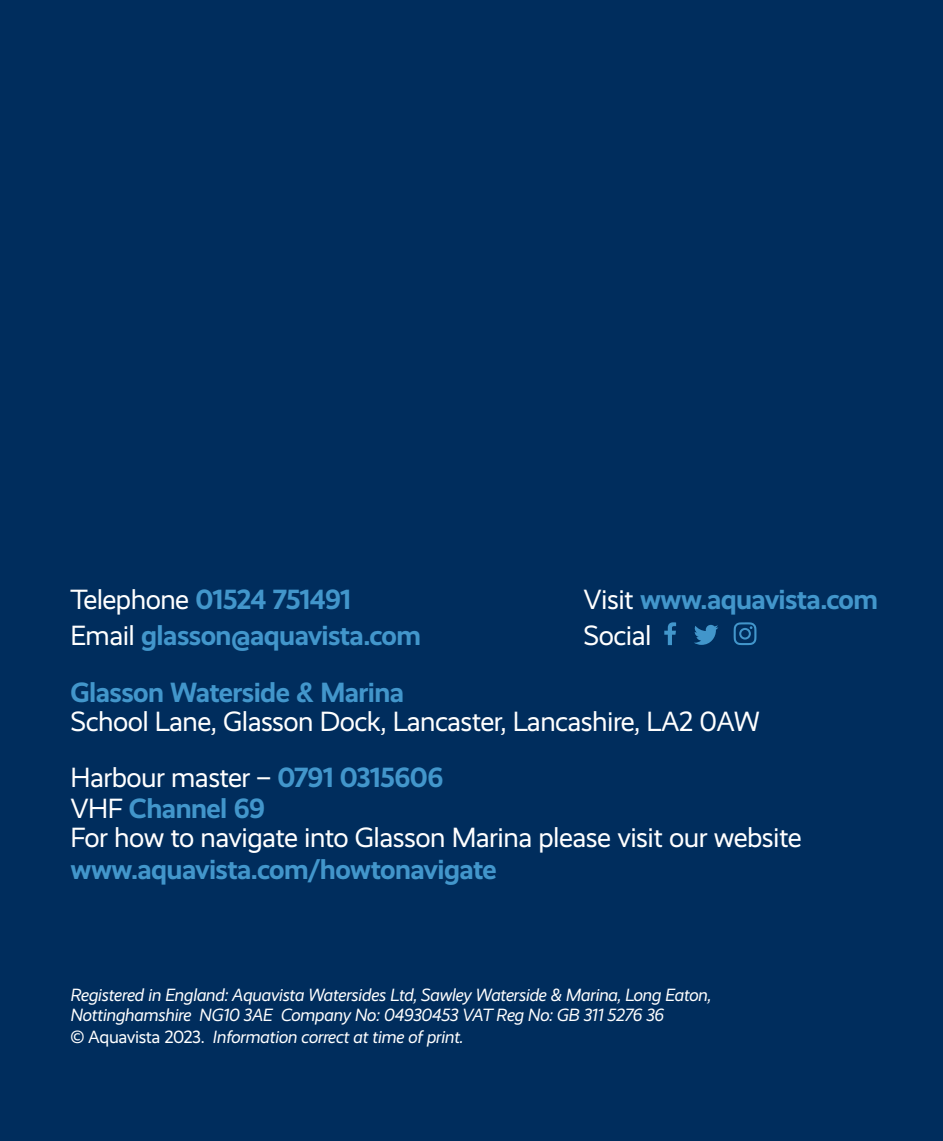
<style>
.page{position:relative;width:943px;height:1141px;background:#002d5d}
.page>*{position:absolute;margin:0;border:0;box-sizing:border-box;transform-origin:0 0}
.t1{font:28px/31.2px "Realist";letter-spacing:-.02em;color:#fff}
.t2{font:700 28px/31.2px "Realist";letter-spacing:-.02em;color:#4296cb}
.t3{font:italic 17.85px/19.9px "Realist";letter-spacing:-.02em;color:#fff}
.s1{font-weight:400;color:#fff}
.s2{font-weight:700;color:#4296cb}
.s3{font-style:normal}
</style>
<div class="page">
<svg style="left:733px;top:622px;width:23px;height:23px"></svg>
<svg style="left:694px;top:624px;width:24px;height:21px"></svg>
<svg style="left:664px;top:622px;width:12px;height:23px"></svg>
<p class="t2" style="left:70px;top:584px;width:282px"><span class="s1">Telephone</span> 01524 751491</p>
<p class="t2" style="left:583px;top:584px;width:296px"><span class="s1">Visit</span> www.aquavista.com</p>
<p class="t2" style="left:70px;top:620px;width:352px"><span class="s1">Email</span> glasson@aquavista.com</p>
<p class="t1" style="left:583px;top:620px;width:69px">Social</p>
<p class="t2" style="left:70px;top:676px;width:335px">Glasson Waterside &amp; Marina</p>
<p class="t1" style="left:70px;top:706px;width:691px">School Lane, Glasson Dock, Lancaster, Lancashire, LA2 0AW</p>
<p class="t2" style="left:70px;top:762px;width:374px"><span class="s1">Harbour master –</span> 0791 0315606<br><span class="s1">VHF</span> Channel 69</p>
<p class="t1" style="left:70px;top:822px;width:732px">For how to navigate into Glasson Marina please visit our website <span class="s2">www.aquavista.com/howtonavigate</span></p>
<p class="t3" style="left:70px;top:985px;width:642px">Registered in England: Aquavista Watersides Ltd, Sawley Waterside &amp; Marina, Long Eaton,<br>Nottinghamshire NG10 3AE Company No: 04930453 VAT Reg No: GB 311 5276 36</p>
<p class="t3" style="left:70px;top:1027px;width:394px"><span class="s3">© Aquavista 2023.</span> Information correct at time of print.</p>
</div>
